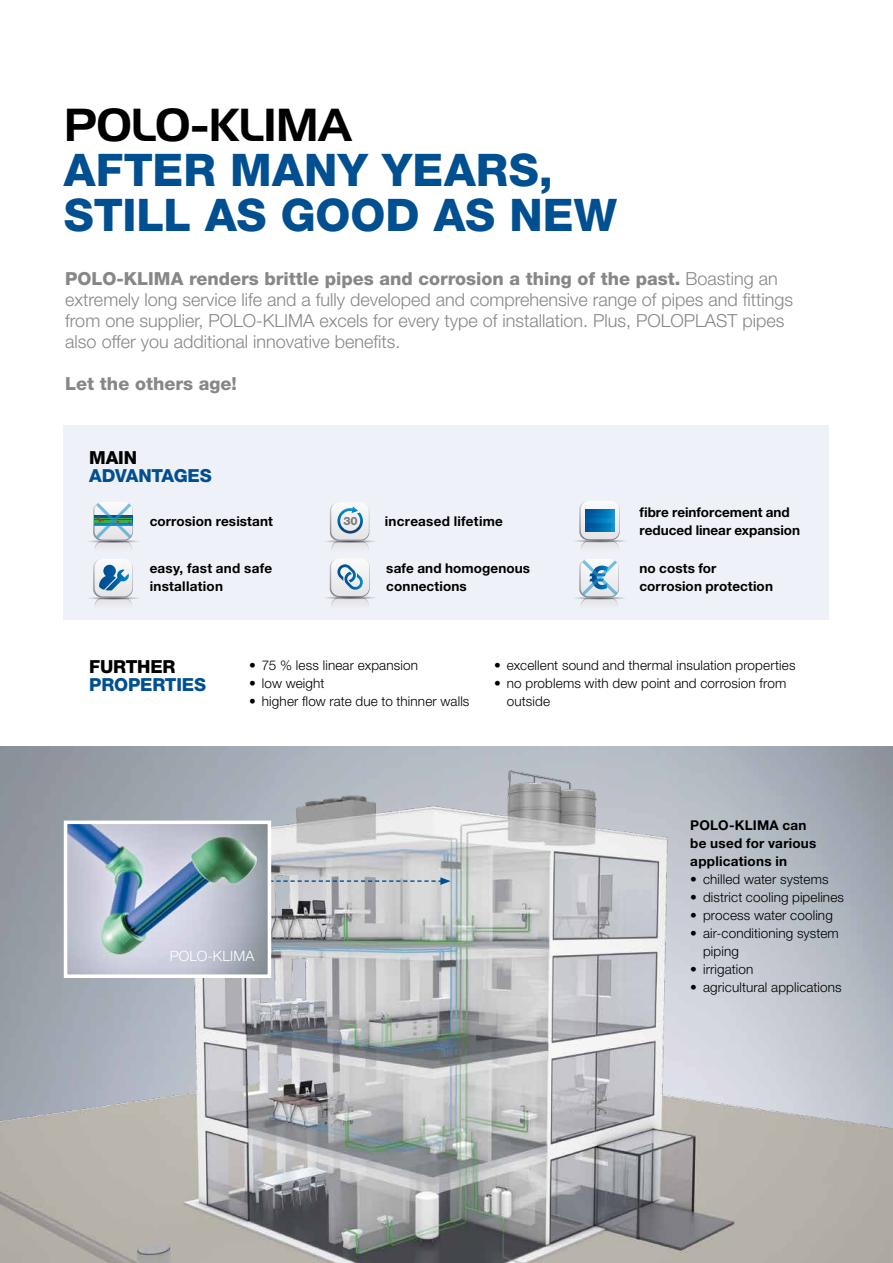
<style>
.page{position:relative;width:893px;height:1263px;background:#fff}
.page>*{position:absolute;margin:0;border:0;box-sizing:border-box;transform-origin:0 0}
.t1{font:800 45px/45px "Helvetica Neue LT Pro";letter-spacing:.005em;color:#004f91}
.t2{font:45px "Handel Gothic BT";letter-spacing:-.01em;color:#000}
.t3{font:300 18px/21px "Helvetica Neue LT Pro";color:#878787}
.t4{font:800 18px "Helvetica Neue LT Pro";letter-spacing:-.01em;color:#004f91}
.t5{font:800 18px "Helvetica Neue LT Pro";color:#878787}
.t6{font:800 18px "Helvetica Neue LT Pro";letter-spacing:-.01em;color:#000}
.t7{font:300 14.25px "Helvetica Neue LT Pro";letter-spacing:.005em;color:#fff}
.t8{font:300 13.5px/18px "Helvetica Neue LT Pro";letter-spacing:.01em;color:#000}
.t9{font:700 13.5px/18px "Helvetica Neue LT Pro";letter-spacing:.01em;color:#000}
.t10{font:800 11.4px "Helvetica Neue LT Pro";color:#79787b}
.s1{font-weight:800}
</style>
<div class="page">
<img style="left:0;top:753px;width:893px;height:510px">
<div style="left:64px;top:425px;width:765px;height:195px;background:#eef1f7"></div>
<svg style="left:325px;top:503px;width:51px;height:104px"></svg>
<svg style="left:88px;top:502px;width:51px;height:104px"></svg>
<img style="left:62px;top:819px;width:389px;height:161px">
<svg style="left:575px;top:501px;width:50px;height:48px"></svg>
<svg style="left:586px;top:509px;width:28px;height:4px"></svg>
<svg style="left:586px;top:514px;width:28px;height:3px"></svg>
<svg style="left:586px;top:523px;width:28px;height:4px"></svg>
<svg style="left:586px;top:528px;width:28px;height:4px"></svg>
<svg style="left:586px;top:519px;width:28px;height:3px"></svg>
<svg style="left:575px;top:559px;width:50px;height:47px"></svg>
<h1 class="t2" style="left:64px;top:97px;width:289px">POLO-KLIMA</h1>
<h1 class="t1" style="left:64px;top:147px;width:555px">AFTER MANY YEARS,<br>STILL AS GOOD AS NEW</h1>
<p class="t3" style="left:65px;top:268px;width:729px"><span class="s1">POLO-KLIMA renders brittle pipes and corrosion a thing of the past.</span> Boasting an extremely long service life and a fully developed and comprehensive range of pipes and fittings from one supplier, POLO-KLIMA excels for every type of installation. Plus, POLOPLAST pipes also offer you additional innovative benefits.</p>
<h2 class="t5" style="left:65px;top:373px;width:173px">Let the others age!</h2>
<h2 class="t6" style="left:89px;top:446px;width:49px">MAIN</h2>
<h2 class="t4" style="left:89px;top:464px;width:124px">ADVANTAGES</h2>
<p class="t9" style="left:150px;top:512px;width:125px">corrosion resistant</p>
<p class="t9" style="left:150px;top:559px;width:124px">easy, fast and safe installation</p>
<p class="t10" style="left:343px;top:514px;width:16px">30</p>
<p class="t9" style="left:385px;top:512px;width:120px">increased lifetime</p>
<p class="t9" style="left:386px;top:559px;width:145px">safe and homogenous connections</p>
<p class="t9" style="left:639px;top:503px;width:162px">fibre reinforcement and reduced linear expansion</p>
<p class="t9" style="left:639px;top:559px;width:135px">no costs for corrosion protection</p>
<h2 class="t6" style="left:89px;top:656px;width:88px">FURTHER</h2>
<h2 class="t4" style="left:89px;top:674px;width:118px">PROPERTIES</h2>
<p class="t8" style="left:249px;top:655px;width:170px">• 75 % less linear expansion</p>
<p class="t8" style="left:249px;top:673px;width:77px">• low weight</p>
<p class="t8" style="left:249px;top:691px;width:222px">• higher flow rate due to thinner walls</p>
<p class="t8" style="left:494px;top:655px;width:303px">• excellent sound and thermal insulation properties</p>
<p class="t8" style="left:507px;top:673px;width:281px;text-indent:-13px">• no problems with dew point and corrosion from outside</p>
<p class="t7" style="left:170px;top:948px;width:86px">POLO-KLIMA</p>
<p class="t9" style="left:690px;top:816px;width:128px">POLO-KLIMA can be used for various applications in</p>
<p class="t8" style="left:690px;top:870px;width:140px">• chilled water systems</p>
<p class="t8" style="left:690px;top:888px;width:155px">• district cooling pipelines</p>
<p class="t8" style="left:690px;top:906px;width:144px">• process water cooling</p>
<p class="t8" style="left:703px;top:924px;width:137px;text-indent:-13px">• air-conditioning system piping</p>
<p class="t8" style="left:690px;top:960px;width:65px">• irrigation</p>
<p class="t8" style="left:690px;top:978px;width:153px">• agricultural applications</p>
</div>
